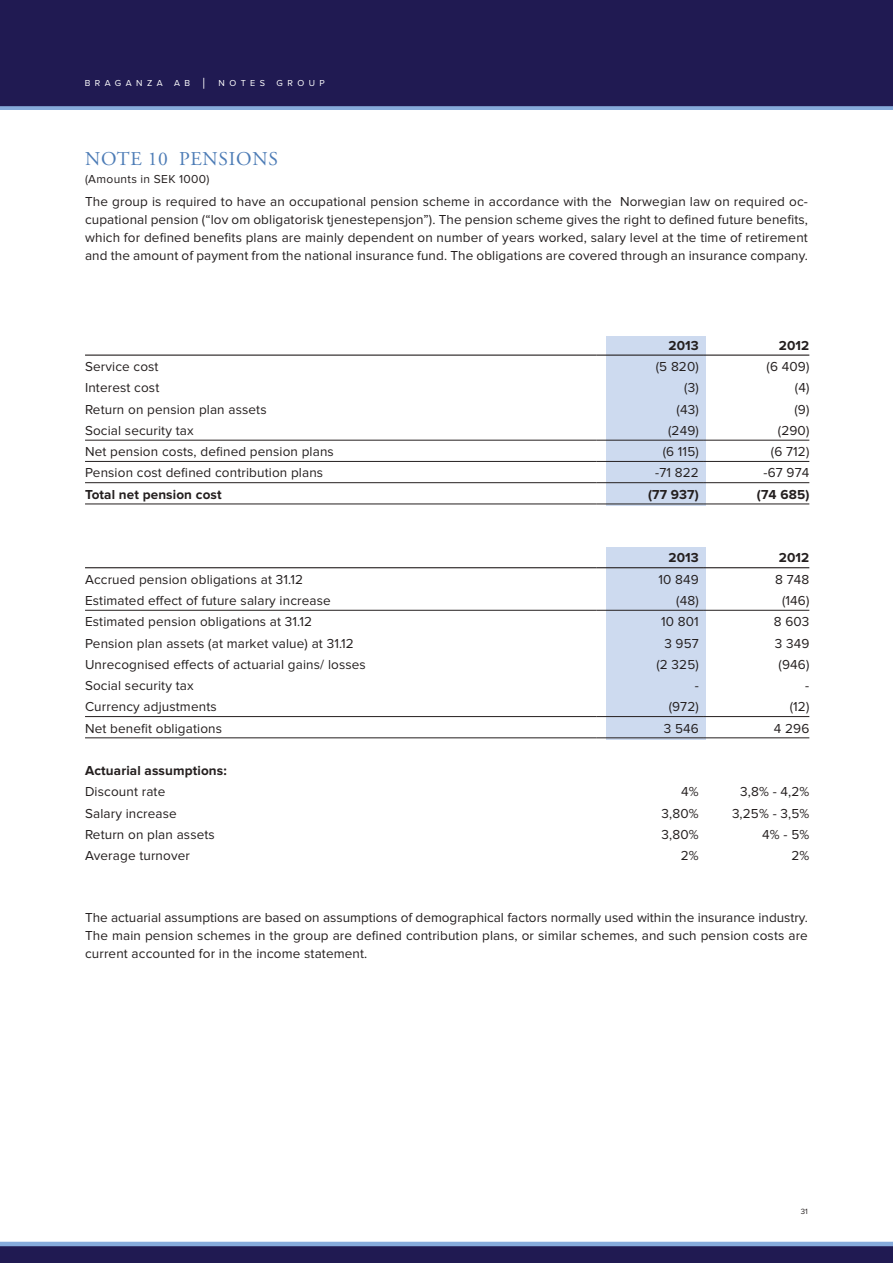
<style>
.page{position:relative;width:893px;height:1263px;background:#fff}
.page>*{position:absolute;margin:0;border:0;box-sizing:border-box;transform-origin:0 0}
.t1{font:19.5px "Adobe Garamond Pro";letter-spacing:.04em;color:#4d7cb6}
.t2{font:13.5px/18px "Proxima Nova";letter-spacing:.01em;color:#241f1f;text-align:justify}
.t3{font:700 13.5px "Proxima Nova";letter-spacing:.01em;color:#241f1f}
.t4{font:12px "Proxima Nova";letter-spacing:.025em;color:#241f1f}
.t5{font:9px "Proxima Nova";color:#fff}
.t6{font:9px "Arial";color:#fff}
.t7{font:7.8px "Proxima Nova";color:#241f1f}
</style>
<div class="page">
<div style="left:0;top:0;width:893px;height:111px;background:#201a52"></div>
<div style="left:0;top:1242px;width:893px;height:21px;background:#201a52"></div>
<hr style="left:0;top:1242px;width:893px;height:4px;background:#86abdb">
<div style="left:0;top:106px;width:893px;height:5px;background:#86abdb"></div>
<div style="left:606px;top:336px;width:100px;height:169px;background:#cddaef"></div>
<div style="left:606px;top:547px;width:100px;height:192px;background:#cddaef"></div>
<hr style="left:85px;top:355px;width:512px;height:1px;background:#241f1f">
<hr style="left:597px;top:355px;width:106px;height:1px;background:#241f1f">
<hr style="left:703px;top:355px;width:106px;height:1px;background:#241f1f">
<hr style="left:85px;top:504px;width:512px;height:1px;background:#241f1f">
<hr style="left:597px;top:504px;width:106px;height:1px;background:#241f1f">
<hr style="left:703px;top:504px;width:106px;height:1px;background:#241f1f">
<hr style="left:85px;top:482px;width:512px;height:1px;background:#241f1f">
<hr style="left:597px;top:482px;width:106px;height:1px;background:#241f1f">
<hr style="left:703px;top:482px;width:106px;height:1px;background:#241f1f">
<hr style="left:85px;top:461px;width:512px;height:1px;background:#241f1f">
<hr style="left:597px;top:461px;width:106px;height:1px;background:#241f1f">
<hr style="left:703px;top:461px;width:106px;height:1px;background:#241f1f">
<hr style="left:85px;top:440px;width:512px;height:1px;background:#241f1f">
<hr style="left:597px;top:440px;width:106px;height:1px;background:#241f1f">
<hr style="left:703px;top:440px;width:106px;height:1px;background:#241f1f">
<hr style="left:85px;top:610px;width:512px;height:1px;background:#241f1f">
<hr style="left:597px;top:610px;width:106px;height:1px;background:#241f1f">
<hr style="left:703px;top:610px;width:106px;height:1px;background:#241f1f">
<hr style="left:85px;top:567px;width:512px;height:1px;background:#241f1f">
<hr style="left:597px;top:567px;width:106px;height:1px;background:#241f1f">
<hr style="left:703px;top:567px;width:106px;height:1px;background:#241f1f">
<hr style="left:85px;top:716px;width:512px;height:1px;background:#241f1f">
<hr style="left:597px;top:716px;width:106px;height:1px;background:#241f1f">
<hr style="left:703px;top:716px;width:106px;height:1px;background:#241f1f">
<hr style="left:85px;top:737px;width:512px;height:1px;background:#241f1f">
<hr style="left:597px;top:737px;width:106px;height:1px;background:#241f1f">
<hr style="left:703px;top:737px;width:106px;height:1px;background:#241f1f">
<p class="t5" style="left:85px;top:78px;width:21px">B raganza</p>
<p class="t5" style="left:174px;top:78px;width:9px">ab</p>
<p class="t6" style="left:202px;top:77px;width:7px">│</p>
<p class="t5" style="left:219px;top:78px;width:11px">notes</p>
<p class="t5" style="left:276px;top:78px;width:11px">group</p>
<h1 class="t1" style="left:85px;top:148px;width:191px">NOTE 10 PENSIONS</h1>
<p class="t4" style="left:85px;top:173px;width:126px">(Amounts in SEK 1000)</p>
<p class="t2" style="left:85px;top:192px;width:724px">The group is required to have an occupational pension scheme in accordance with the Norwegian law on required oc&shy;cupational pension (“lov om obligatorisk tjenestepensjon”). The pension scheme gives the right to defined future benefits, which for defined benefits plans are mainly dependent on number of years worked, salary level at the time of retirement and the amount of payment from the national insurance fund. The obligations are covered through an insurance company.</p>
<p class="t3" style="left:668px;top:337px;width:32px">2013</p>
<p class="t3" style="left:779px;top:337px;width:32px">2012</p>
<p class="t2" style="left:85px;top:358px;width:75px">Service cost</p>
<p class="t2" style="left:656px;top:358px;width:44px">(5 820)</p>
<p class="t2" style="left:767px;top:358px;width:44px">(6 409)</p>
<p class="t2" style="left:85px;top:379px;width:76px">Interest cost</p>
<p class="t2" style="left:684px;top:379px;width:16px">(3)</p>
<p class="t2" style="left:795px;top:379px;width:16px">(4)</p>
<p class="t2" style="left:85px;top:400px;width:183px">Return on pension plan assets</p>
<p class="t2" style="left:677px;top:400px;width:24px">(43)</p>
<p class="t2" style="left:794px;top:400px;width:16px">(9)</p>
<p class="t2" style="left:85px;top:421px;width:110px">Social security tax</p>
<p class="t2" style="left:668px;top:421px;width:32px">(249)</p>
<p class="t2" style="left:778px;top:421px;width:33px">(290)</p>
<p class="t2" style="left:85px;top:443px;width:250px">Net pension costs, defined pension plans</p>
<p class="t2" style="left:663px;top:443px;width:38px">(6 115)</p>
<p class="t2" style="left:771px;top:443px;width:40px">(6 712)</p>
<p class="t2" style="left:85px;top:464px;width:240px">Pension cost defined contribution plans</p>
<p class="t2" style="left:655px;top:464px;width:45px">-71 822</p>
<p class="t2" style="left:764px;top:464px;width:47px">-67 974</p>
<p class="t3" style="left:85px;top:486px;width:138px">Total net pension cost</p>
<p class="t3" style="left:648px;top:486px;width:52px">(77 937)</p>
<p class="t3" style="left:757px;top:486px;width:54px">(74 685)</p>
<p class="t3" style="left:668px;top:550px;width:32px">2013</p>
<p class="t3" style="left:779px;top:550px;width:32px">2012</p>
<p class="t2" style="left:85px;top:571px;width:220px">Accrued pension obligations at 31.12</p>
<p class="t2" style="left:658px;top:571px;width:42px">10 849</p>
<p class="t2" style="left:775px;top:571px;width:36px">8 748</p>
<p class="t2" style="left:85px;top:592px;width:247px">Estimated effect of future salary increase</p>
<p class="t2" style="left:676px;top:592px;width:24px">(48)</p>
<p class="t2" style="left:782px;top:592px;width:29px">(146)</p>
<p class="t2" style="left:85px;top:613px;width:229px">Estimated pension obligations at 31.12</p>
<p class="t2" style="left:661px;top:613px;width:39px">10 801</p>
<p class="t2" style="left:774px;top:613px;width:37px">8 603</p>
<p class="t2" style="left:85px;top:634px;width:270px">Pension plan assets (at market value) at 31.12</p>
<p class="t2" style="left:664px;top:634px;width:36px">3 957</p>
<p class="t2" style="left:775px;top:634px;width:36px">3 349</p>
<p class="t2" style="left:85px;top:655px;width:282px">Unrecognised effects of actuarial gains/ losses</p>
<p class="t2" style="left:656px;top:655px;width:44px">(2 325)</p>
<p class="t2" style="left:779px;top:655px;width:32px">(946)</p>
<p class="t2" style="left:85px;top:677px;width:110px">Social security tax</p>
<p class="t2" style="left:695px;top:677px;width:6px">-</p>
<p class="t2" style="left:805px;top:677px;width:6px">-</p>
<p class="t2" style="left:85px;top:698px;width:133px">Currency adjustments</p>
<p class="t2" style="left:669px;top:698px;width:32px">(972)</p>
<p class="t2" style="left:790px;top:698px;width:21px">(12)</p>
<p class="t2" style="left:85px;top:719px;width:139px">Net benefit obligations</p>
<p class="t2" style="left:664px;top:719px;width:37px">3 546</p>
<p class="t2" style="left:774px;top:719px;width:37px">4 296</p>
<p class="t3" style="left:85px;top:763px;width:143px">Actuarial assumptions:</p>
<p class="t2" style="left:85px;top:783px;width:82px">Discount rate</p>
<p class="t2" style="left:681px;top:783px;width:19px">4%</p>
<p class="t2" style="left:740px;top:783px;width:71px">3,8% - 4,2%</p>
<p class="t2" style="left:85px;top:804px;width:93px">Salary increase</p>
<p class="t2" style="left:662px;top:804px;width:39px">3,80%</p>
<p class="t2" style="left:732px;top:804px;width:79px">3,25% - 3,5%</p>
<p class="t2" style="left:85px;top:826px;width:131px">Return on plan assets</p>
<p class="t2" style="left:662px;top:826px;width:39px">3,80%</p>
<p class="t2" style="left:762px;top:826px;width:49px">4% - 5%</p>
<p class="t2" style="left:85px;top:847px;width:106px">Average turnover</p>
<p class="t2" style="left:681px;top:847px;width:19px">2%</p>
<p class="t2" style="left:791px;top:847px;width:19px">2%</p>
<p class="t2" style="left:85px;top:908px;width:724px">The actuarial assumptions are based on assumptions of demographical factors normally used within the insurance industry.<br>The main pension schemes in the group are defined contribution plans, or similar schemes, and such pension costs are current accounted for in the income statement.</p>
<p class="t7" style="left:801px;top:1207px;width:9px">31</p>
</div>
